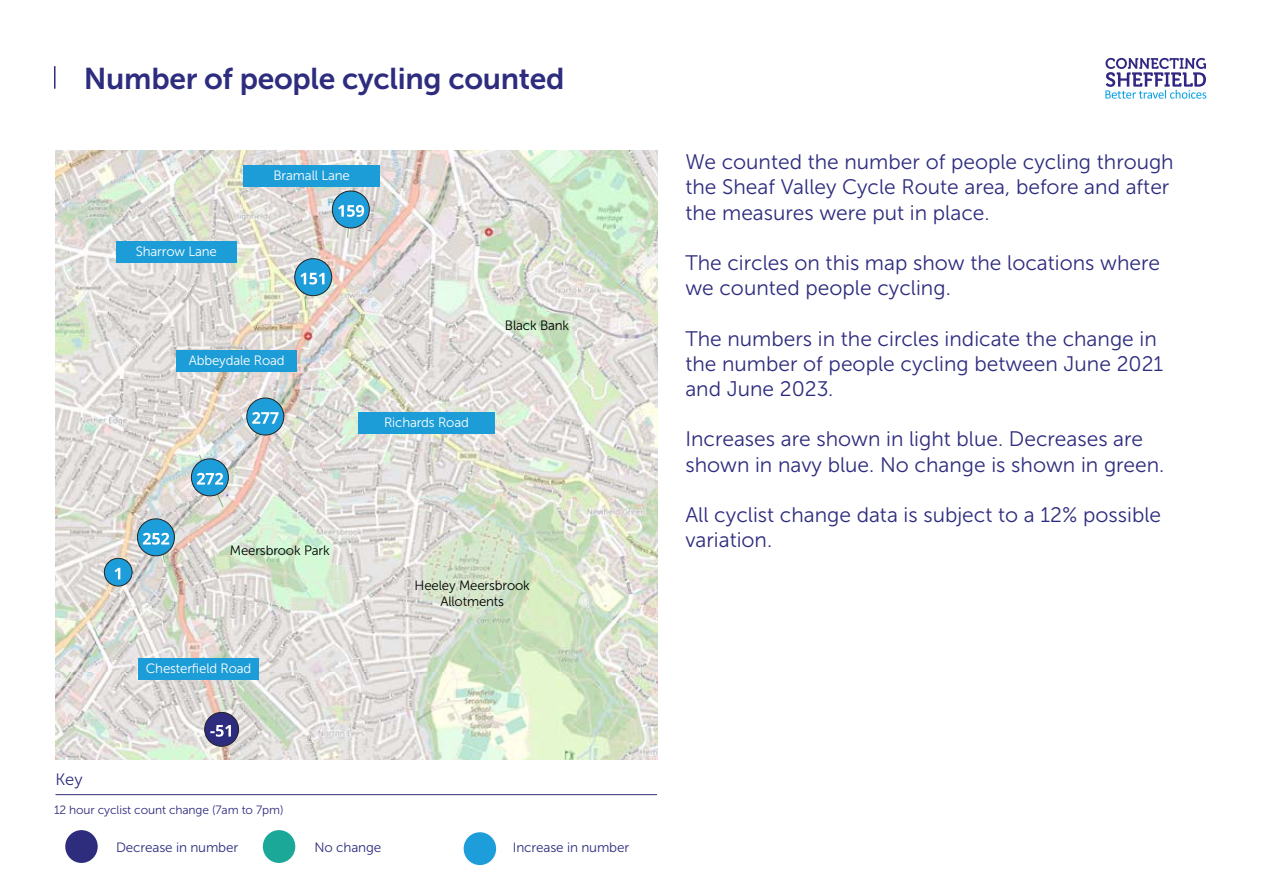
<style>
.page{position:relative;width:1263px;height:893px;background:#fff}
.page>*{position:absolute;margin:0;border:0;box-sizing:border-box;transform-origin:0 0}
.t1{font:30px "Museo Sans 700";letter-spacing:-.01em;color:#2e2c7e}
.t2{font:21px/25.2px "Museo Sans 300";color:#2e2c7e}
.t3{font:16.5px "Museo Sans 300";color:#2e2c7e}
.t4{font:13.5px "Museo Sans 300";letter-spacing:-.01em;color:#fff}
.t5{font:13.5px/16.2px "Museo Sans 300";letter-spacing:-.01em;color:#000;text-align:center}
.t6{font:13.5px "Museo Sans 300";letter-spacing:-.01em;color:#2e2c7e}
.t7{font:12px "Museo Sans 300";letter-spacing:-.01em;color:#2e2c7e}
</style>
<div class="page">
<hr style="left:54px;top:66px;width:2px;height:23px;background:#2e2c7e">
<svg style="left:1105px;top:57px;width:101px;height:42px"></svg>
<svg style="left:56px;top:150px;width:601px;height:609px;background:#dddfd5"></svg>
<div style="left:137px;top:519px;width:37px;height:37px;background:#1d9dd9;border-radius:50%"></div>
<div style="left:137px;top:519px;width:37px;height:37px;border:1px solid #232323;border-radius:50%"></div>
<svg style="left:191px;top:459px;width:37px;height:37px"></svg>
<div style="left:191px;top:459px;width:37px;height:37px;border:1px solid #232323;border-radius:50%"></div>
<div style="left:104px;top:558px;width:28px;height:28px;background:#1d9dd9;border-radius:50%"></div>
<div style="left:104px;top:558px;width:28px;height:28px;border:1px solid #232323;border-radius:50%"></div>
<div style="left:205px;top:712px;width:34px;height:34px;background:#2e2c7e;border-radius:50%"></div>
<div style="left:205px;top:712px;width:34px;height:34px;border:1px solid #232323;border-radius:50%"></div>
<svg style="left:247px;top:398px;width:37px;height:37px"></svg>
<div style="left:247px;top:398px;width:37px;height:37px;border:1px solid #232323;border-radius:50%"></div>
<div style="left:295px;top:259px;width:37px;height:37px;background:#1d9dd9;border-radius:50%"></div>
<div style="left:295px;top:259px;width:37px;height:37px;border:1px solid #232323;border-radius:50%"></div>
<svg style="left:332px;top:191px;width:37px;height:37px"></svg>
<div style="left:332px;top:191px;width:37px;height:37px;border:1px solid #232323;border-radius:50%"></div>
<svg style="left:143px;top:532px;width:26px;height:31px"></svg>
<svg style="left:197px;top:454px;width:27px;height:54px"></svg>
<svg style="left:252px;top:404px;width:27px;height:33px"></svg>
<svg style="left:300px;top:273px;width:24px;height:38px"></svg>
<svg style="left:338px;top:194px;width:26px;height:44px"></svg>
<svg style="left:210px;top:725px;width:21px;height:12px"></svg>
<svg style="left:115px;top:568px;width:5px;height:11px"></svg>
<div style="left:138px;top:658px;width:121px;height:21px;background:#1d9dd8"></div>
<div style="left:358px;top:412px;width:137px;height:21px;background:#1d9dd8"></div>
<div style="left:116px;top:241px;width:121px;height:21px;background:#1d9dd8"></div>
<div style="left:176px;top:350px;width:121px;height:21px;background:#1d9dd8"></div>
<div style="left:243px;top:166px;width:137px;height:21px;background:#1d9dd8"></div>
<hr style="left:56px;top:794px;width:601px;height:1px;background:#2e2c7e">
<div style="left:65px;top:830px;width:33px;height:33px;background:#2e2d7d;border-radius:50%"></div>
<div style="left:263px;top:830px;width:32px;height:33px;background:#1ba898;border-radius:50%"></div>
<div style="left:464px;top:832px;width:32px;height:33px;background:#1d9dda;border-radius:50%"></div>
<h1 class="t1" style="left:84px;top:62px;width:482px">Number of people cycling counted</h1>
<p class="t4" style="left:136px;top:244px;width:83px">Sharrow Lane</p>
<p class="t4" style="left:273px;top:169px;width:78px">Bramall Lane</p>
<p class="t4" style="left:189px;top:353px;width:97px">Abbeydale Road</p>
<p class="t4" style="left:384px;top:415px;width:86px">Richards Road</p>
<p class="t5" style="left:505px;top:317px;width:66px">Black Bank</p>
<p class="t5" style="left:230px;top:542px;width:101px">Meersbrook Park</p>
<p class="t3" style="left:56px;top:770px;width:29px">Key</p>
<p class="t4" style="left:146px;top:661px;width:107px">Chesterfield Road</p>
<p class="t7" style="left:54px;top:803px;width:231px">12 hour cyclist count change (7am to 7pm)</p>
<p class="t5" style="left:415px;top:577px;width:117px">Heeley Meersbrook<br>Allotments</p>
<p class="t6" style="left:116px;top:840px;width:124px">Decrease in number</p>
<p class="t6" style="left:314px;top:840px;width:68px">No change</p>
<p class="t6" style="left:513px;top:840px;width:118px">Increase in number</p>
<p class="t2" style="left:685px;top:149px;width:490px">We counted the number of people cycling through the Sheaf Valley Cycle Route area, before and after the measures were put in place.</p>
<p class="t2" style="left:685px;top:250px;width:476px">The circles on this map show the locations where we counted people cycling.</p>
<p class="t2" style="left:685px;top:326px;width:479px">The numbers in the circles indicate the change in the number of people cycling between June 2021 and June 2023.</p>
<p class="t2" style="left:685px;top:427px;width:481px">Increases are shown in light blue. Decreases are shown in navy blue. No change is shown in green.</p>
<p class="t2" style="left:685px;top:502px;width:477px">All cyclist change data is subject to a 12% possible variation.</p>
</div>
